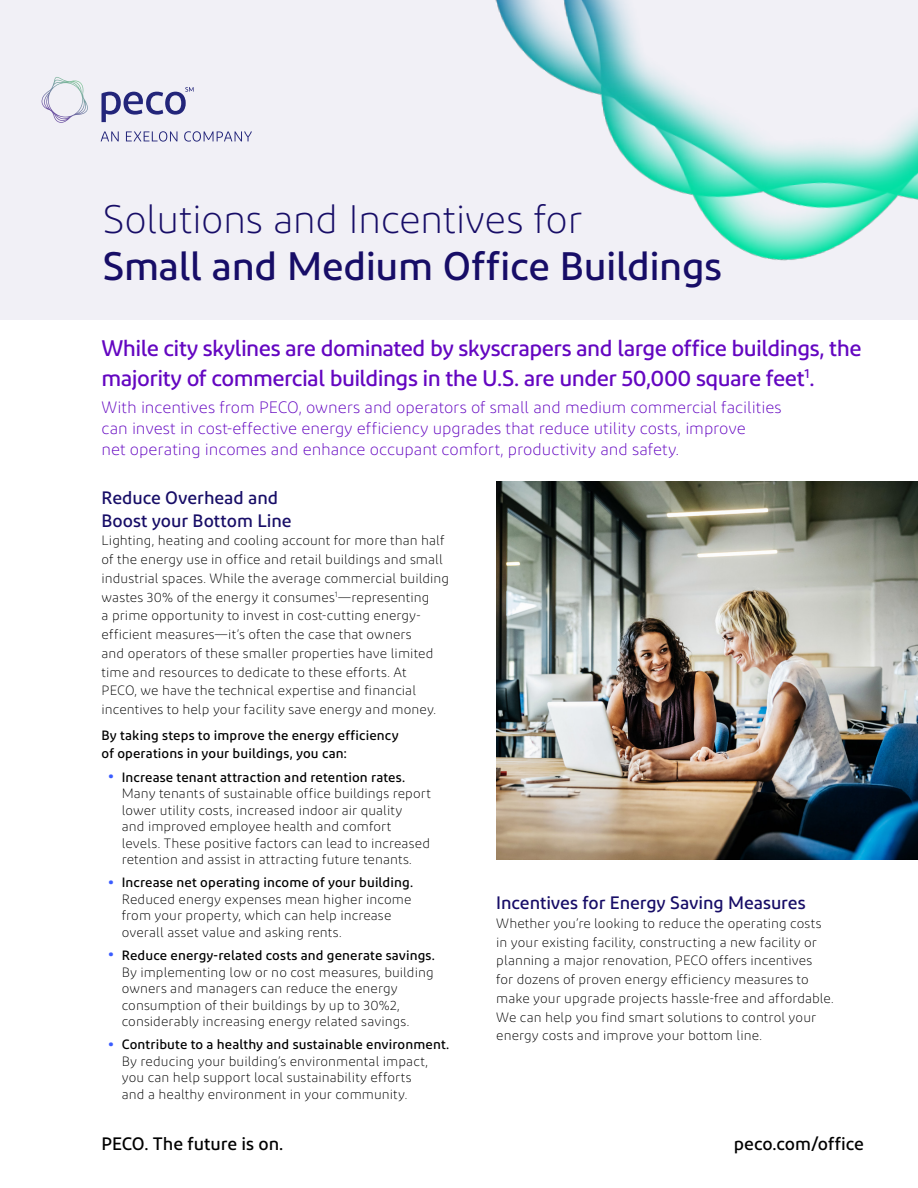
<style>
.page{position:relative;width:918px;height:1188px;background:#fff}
.page>*{position:absolute;margin:0;border:0;box-sizing:border-box;transform-origin:0 0}
.t1{font:500 39.75px "Diodrum";letter-spacing:-.01em;color:#170d67}
.t2{font:300 39.75px "Diodrum";letter-spacing:-.015em;color:#170d67}
.t3{font:500 22.5px/30px "Diodrum";letter-spacing:-.025em;color:#6406c1}
.t4{font:500 18px/22.5px "Diodrum";letter-spacing:-.005em;color:#170d67}
.t5{font:500 18px "Diodrum";letter-spacing:-.005em;color:#000}
.t6{font:300 16.5px/21px "Diodrum";letter-spacing:-.005em;color:#6406c1}
.t7{font:300 13.5px/18.8px "Diodrum";letter-spacing:.005em;color:#000}
.t8{font:500 13.5px/18.8px "Diodrum";letter-spacing:.01em;color:#000}
.s1{font-weight:500}
</style>
<div class="page">
<img style="left:496px;top:482px;width:422px;height:378px">
<div style="left:0;top:0;width:918px;height:319px;background:#f1f0f6"></div>
<svg style="left:101px;top:87px;width:151px;height:55px"></svg>
<svg style="left:41px;top:77px;width:47px;height:46px"></svg>
<img style="left:495px;top:0;width:423px;height:261px">
<h1 class="t2" style="left:103px;top:195px;width:481px">Solutions and Incentives for</h1>
<h1 class="t1" style="left:103px;top:241px;width:621px">Small and Medium Office Buildings</h1>
<h2 class="t3" style="left:102px;top:332px;width:762px">While city skylines are dominated by skyscrapers and large office buildings, the majority of commercial buildings in the U.S. are under 50,000 square feet<sup>1</sup>.</h2>
<p class="t6" style="left:102px;top:396px;width:682px">With incentives from PECO, owners and operators of small and medium commercial facilities can invest in cost-effective energy efficiency upgrades that reduce utility costs, improve<br>net operating incomes and enhance occupant comfort, productivity and safety.</p>
<h3 class="t4" style="left:102px;top:486px;width:192px">Reduce Overhead and<br>Boost your Bottom Line</h3>
<p class="t7" style="left:102px;top:531px;width:349px">Lighting, heating and cooling account for more than half of the energy use in office and retail buildings and small industrial spaces. While the average commercial building wastes 30% of the energy it consumes<sup>1</sup>—representing<br>a prime opportunity to invest in cost-cutting energy&shy;efficient measures—it’s often the case that owners<br>and operators of these smaller properties have limited time and resources to dedicate to these efforts. At<br>PECO, we have the technical expertise and financial incentives to help your facility save energy and money.</p>
<p class="t8" style="left:102px;top:725px;width:299px">By taking steps to improve the energy efficiency of operations in your buildings, you can:</p>
<p class="t7" style="left:122px;top:769px;width:311px;line-height:16.5px;text-indent:-14px"><sup>.</sup> <span class="s1">Increase tenant attraction and retention rates.<br></span>Many tenants of sustainable office buildings report lower utility costs, increased indoor air quality<br>and improved employee health and comfort levels. These positive factors can lead to increased retention and assist in attracting future tenants.</p>
<p class="t7" style="left:122px;top:874px;width:293px;line-height:16.5px;text-indent:-14px"><sup>.</sup> <span class="s1">Increase net operating income of your building.<br></span>Reduced energy expenses mean higher income from your property, which can help increase overall asset value and asking rents.</p>
<p class="t7" style="left:122px;top:947px;width:315px;line-height:16.5px;text-indent:-14px"><sup>.</sup> <span class="s1">Reduce energy-related costs and generate savings.<br></span>By implementing low or no cost measures, building owners and managers can reduce the energy consumption of their buildings by up to 30%2, considerably increasing energy related savings.</p>
<p class="t7" style="left:122px;top:1036px;width:329px;line-height:16.5px;text-indent:-14px"><sup>.</sup> <span class="s1">Contribute to a healthy and sustainable environment.<br></span>By reducing your building’s environmental impact, you can help support local sustainability efforts<br>and a healthy environment in your community.</p>
<h3 class="t4" style="left:496px;top:891px;width:311px">Incentives for Energy Saving Measures</h3>
<p class="t7" style="left:496px;top:914px;width:339px">Whether you’re looking to reduce the operating costs in your existing facility, constructing a new facility or planning a major renovation, PECO offers incentives<br>for dozens of proven energy efficiency measures to make your upgrade projects hassle-free and affordable.<br>We can help you find smart solutions to control your energy costs and improve your bottom line.</p>
<h3 class="t5" style="left:102px;top:1132px;width:183px">PECO. The future is on.</h3>
<h3 class="t5" style="left:734px;top:1132px;width:132px">peco.com/office</h3>
</div>
